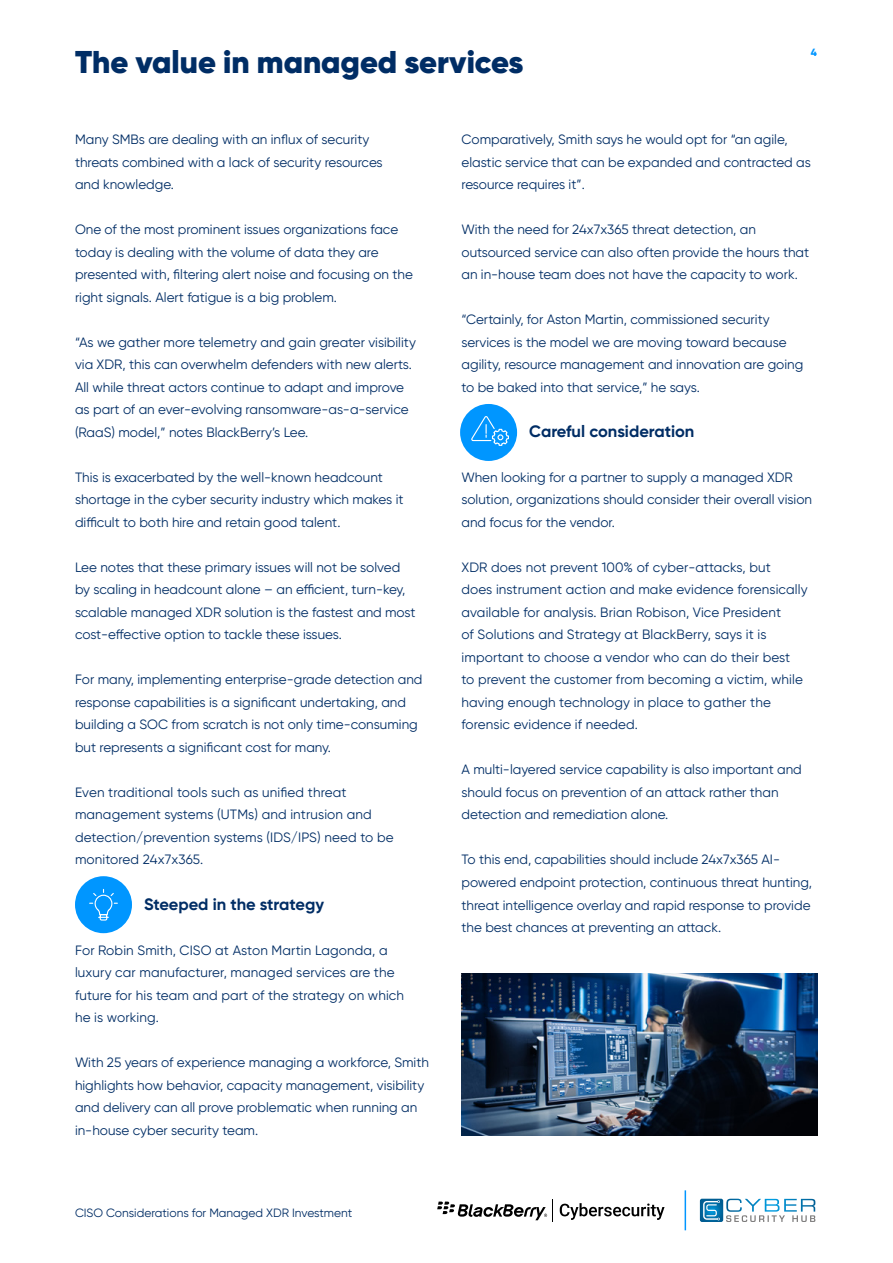
<style>
.page{position:relative;width:893px;height:1263px;background:#fff}
.page>*{position:absolute;margin:0;border:0;box-sizing:border-box;transform-origin:0 0}
.t1{font:900 31.5px "Gilroy";color:#002d65}
.t2{font:700 16.5px "Gilroy";color:#002d65}
.t3{font:13.5px/22.5px "Gilroy";color:#002d65}
.t4{font:12px "Gilroy";color:#002d65}
.t5{font:800 10.5px "Gilroy";color:#0096ff}
</style>
<div class="page">
<hr style="left:685px;top:1190px;width:1px;height:40px;background:#0096ff">
<svg style="left:700px;top:1199px;width:115px;height:23px"></svg>
<svg style="left:437px;top:1199px;width:116px;height:22px"></svg>
<svg style="left:560px;top:1203px;width:104px;height:17px"></svg>
<div style="left:75px;top:876px;width:57px;height:57px;background:#0096ff;border-radius:50%"></div>
<div style="left:460px;top:404px;width:57px;height:57px;background:#0096ff;border-radius:50%"></div>
<img style="left:461px;top:973px;width:357px;height:162px">
<svg style="left:89px;top:888px;width:29px;height:33px"></svg>
<svg style="left:471px;top:416px;width:38px;height:30px"></svg>
<p class="t1" style="left:75px;top:42px;width:450px">The value in managed services</p>
<p class="t5" style="left:811px;top:46px;width:8px">4</p>
<p class="t3" style="left:75px;top:128px;width:296px">Many SMBs are dealing with an influx of security</p>
<p class="t3" style="left:75px;top:151px;width:309px">threats combined with a lack of security resources</p>
<p class="t3" style="left:75px;top:173px;width:100px">and knowledge.</p>
<p class="t3" style="left:75px;top:218px;width:339px">One of the most prominent issues organizations face today is dealing with the volume of data they are presented with, filtering alert noise and focusing on the right signals. Alert fatigue is a big problem.</p>
<p class="t3" style="left:75px;top:331px;width:342px">“As we gather more telemetry and gain greater visibility via XDR, this can overwhelm defenders with new alerts.<br>All while threat actors continue to adapt and improve as part of an ever-evolving ransomware-as-a-service (RaaS) model,” notes BlackBerry’s Lee.</p>
<p class="t3" style="left:75px;top:466px;width:330px">This is exacerbated by the well-known headcount shortage in the cyber security industry which makes it difficult to both hire and retain good talent.</p>
<p class="t3" style="left:75px;top:556px;width:342px">Lee notes that these primary issues will not be solved by scaling in headcount alone – an efficient, turn-key, scalable managed XDR solution is the fastest and most cost-effective option to tackle these issues.</p>
<p class="t3" style="left:75px;top:668px;width:349px">For many, implementing enterprise-grade detection and response capabilities is a significant undertaking, and building a SOC from scratch is not only time-consuming but represents a significant cost for many.</p>
<p class="t3" style="left:75px;top:781px;width:320px">Even traditional tools such as unified threat management systems (UTMs) and intrusion and detection/prevention systems (IDS/IPS) need to be monitored 24x7x365.</p>
<p class="t2" style="left:144px;top:893px;width:181px">Steeped in the strategy</p>
<p class="t3" style="left:75px;top:938px;width:314px">For Robin Smith, CISO at Aston Martin Lagonda, a</p>
<p class="t3" style="left:75px;top:961px;width:331px">luxury car manufacturer, managed services are the future for his team and part of the strategy on which</p>
<p class="t3" style="left:75px;top:1006px;width:86px">he is working.</p>
<p class="t3" style="left:75px;top:1051px;width:355px">With 25 years of experience managing a workforce, Smith highlights how behavior, capacity management, visibility and delivery can all prove problematic when running an in-house cyber security team.</p>
<p class="t4" style="left:75px;top:1205px;width:279px">CISO Considerations for Managed XDR Investment</p>
<p class="t3" style="left:461px;top:128px;width:351px">Comparatively, Smith says he would opt for “an agile, elastic service that can be expanded and contracted as resource requires it”.</p>
<p class="t3" style="left:461px;top:218px;width:349px">With the need for 24x7x365 threat detection, an outsourced service can also often provide the hours that an in-house team does not have the capacity to work.</p>
<p class="t3" style="left:461px;top:308px;width:343px">“Certainly, for Aston Martin, commissioned security services is the model we are moving toward because agility, resource management and innovation are going to be baked into that service,” he says.</p>
<p class="t2" style="left:529px;top:421px;width:167px">Careful consideration</p>
<p class="t3" style="left:461px;top:466px;width:352px">When looking for a partner to supply a managed XDR solution, organizations should consider their overall vision and focus for the vendor.</p>
<p class="t3" style="left:461px;top:556px;width:311px">XDR does not prevent 100% of cyber-attacks, but</p>
<p class="t3" style="left:461px;top:578px;width:348px">does instrument action and make evidence forensically available for analysis. Brian Robison, Vice President</p>
<p class="t3" style="left:461px;top:623px;width:343px">of Solutions and Strategy at BlackBerry, says it is important to choose a vendor who can do their best to prevent the customer from becoming a victim, while having enough technology in place to gather the forensic evidence if needed.</p>
<p class="t3" style="left:461px;top:758px;width:342px">A multi-layered service capability is also important and should focus on prevention of an attack rather than detection and remediation alone.</p>
<p class="t3" style="left:461px;top:848px;width:352px">To this end, capabilities should include 24x7x365 AI&shy;powered endpoint protection, continuous threat hunting, threat intelligence overlay and rapid response to provide the best chances at preventing an attack.</p>
</div>
